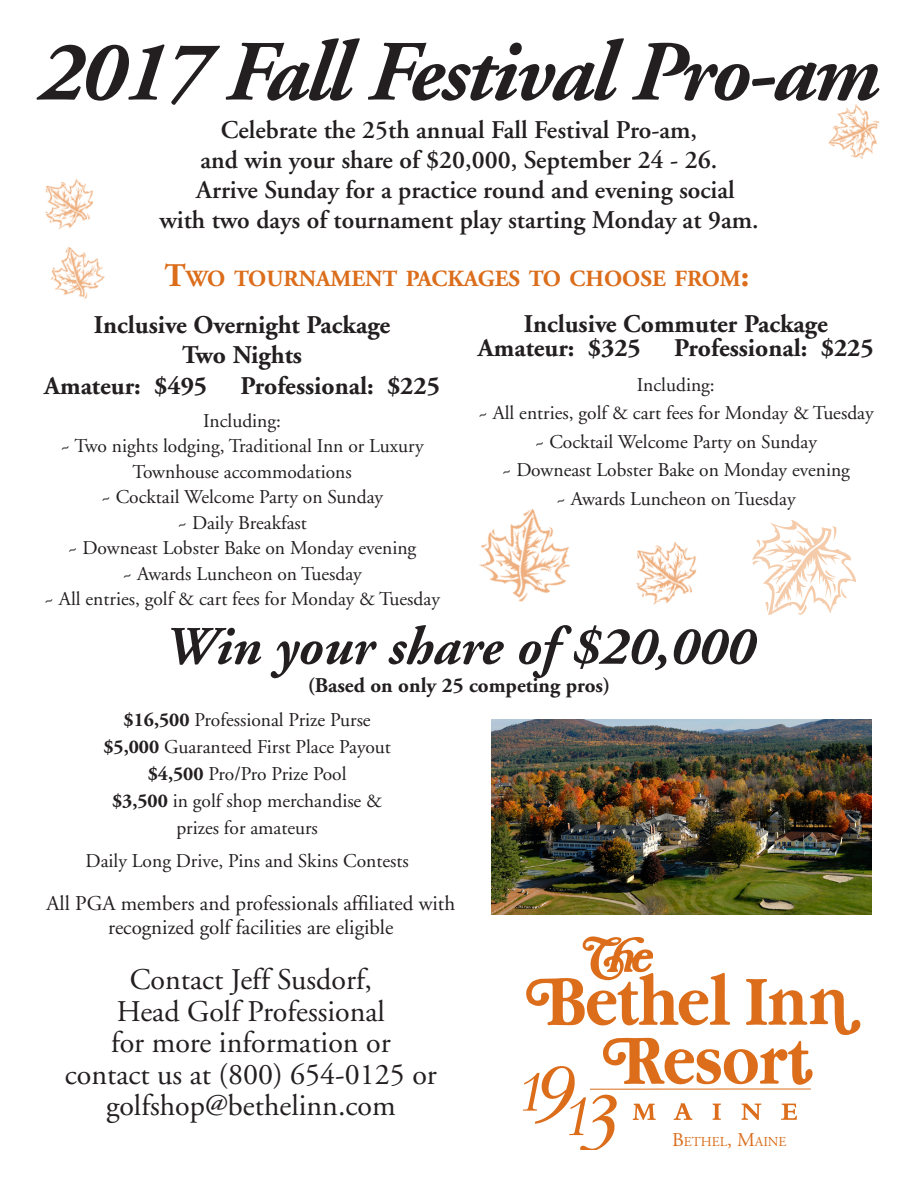
<style>
.page{position:relative;width:918px;height:1188px;background:#fff}
.page>*{position:absolute;margin:0;border:0;box-sizing:border-box;transform-origin:0 0}
.t1{font:italic 700 85.5px "Adobe Garamond";letter-spacing:-.03em;color:#231f20}
.t2{font:italic 700 54px "Adobe Garamond";color:#231f20}
.t3{font:30px "Adobe Garamond";color:#231f20}
.t4{font:600 25.5px "Adobe Garamond";color:#231f20}
.t5{font:700 25.5px "Adobe Garamond";color:#231f20}
.t6{font:700 23.1px "Adobe Garamond";color:#db6d1b}
.t7{font:21px/24px "Adobe Garamond";color:#231f20;text-align:center}
.t8{font:700 21px "Adobe Garamond";color:#231f20}
.t9{font:19.5px/25.5px "Adobe Garamond";color:#231f20;text-align:center}
.t10{font:13.65px "Adobe Garamond";color:#db6d1b}
.s1{font-size:33px}
.s2{font-weight:700}
.s3{font-size:19.5px}
</style>
<div class="page">
<img style="left:45px;top:179px;width:49px;height:50px">
<img style="left:752px;top:520px;width:104px;height:95px">
<img style="left:50px;top:247px;width:55px;height:52px">
<img style="left:828px;top:104px;width:52px;height:55px">
<img style="left:492px;top:720px;width:379px;height:194px">
<img style="left:522px;top:936px;width:339px;height:214px">
<img style="left:636px;top:541px;width:61px;height:64px">
<img style="left:479px;top:509px;width:91px;height:93px">
<p class="t1" style="left:38px;top:26px;width:843px">2017 Fall Festival Pro-am</p>
<p class="t4" style="left:221px;top:115px;width:478px">Celebrate the 25th annual Fall Festival Pro-am,</p>
<p class="t4" style="left:201px;top:145px;width:518px">and win your share of $20,000, September 24 - 26.</p>
<p class="t4" style="left:196px;top:175px;width:540px">Arrive Sunday for a practice round and evening social</p>
<p class="t4" style="left:159px;top:205px;width:601px">with two days of tournament play starting Monday at 9am.</p>
<p class="t6" style="left:164px;top:266px;width:587px"><span class="s1">T</span>WO TOURNAMENT PACKAGES TO CHOOSE FROM<span class="s1">:</span></p>
<p class="t5" style="left:94px;top:311px;width:298px">Inclusive Overnight Package</p>
<p class="t5" style="left:182px;top:341px;width:121px">Two Nights</p>
<p class="t5" style="left:44px;top:372px;width:164px">Amateur: $495</p>
<p class="t5" style="left:240px;top:372px;width:201px">Professional: $225</p>
<p class="t9" style="left:203px;top:408px;width:79px">Including:</p>
<p class="t9" style="left:61px;top:434px;width:365px">~ Two nights lodging, Traditional Inn or Luxury<br>Townhouse accommodations</p>
<p class="t9" style="left:101px;top:485px;width:284px">~ Cocktail Welcome Party on Sunday</p>
<p class="t9" style="left:177px;top:510px;width:131px">~ Daily Breakfast</p>
<p class="t9" style="left:68px;top:536px;width:350px">~ Downeast Lobster Bake on Monday evening</p>
<p class="t9" style="left:122px;top:561px;width:241px">~ Awards Luncheon on Tuesday</p>
<p class="t9" style="left:44px;top:587px;width:397px">~ All entries, golf &amp; cart fees for Monday &amp; Tuesday</p>
<p class="t5" style="left:524px;top:310px;width:305px">Inclusive Commuter Package</p>
<p class="t5" style="left:478px;top:334px;width:164px">Amateur: $325</p>
<p class="t5" style="left:674px;top:334px;width:201px">Professional: $225</p>
<p class="t9" style="left:637px;top:372px;width:79px">Including:</p>
<p class="t9" style="left:478px;top:401px;width:397px">~ All entries, golf &amp; cart fees for Monday &amp; Tuesday</p>
<p class="t9" style="left:535px;top:429px;width:284px">~ Cocktail Welcome Party on Sunday</p>
<p class="t9" style="left:502px;top:458px;width:350px">~ Downeast Lobster Bake on Monday evening</p>
<p class="t9" style="left:556px;top:486px;width:241px">~ Awards Luncheon on Tuesday</p>
<p class="t2" style="left:164px;top:617px;width:592px">Win your share of $20,000</p>
<p class="t8" style="left:308px;top:674px;width:304px">(Based on only 25 competing pros)</p>
<p class="t9" style="left:124px;top:708px;width:249px"><span class="s2">$16,500</span> Professional Prize Purse</p>
<p class="t9" style="left:103px;top:735px;width:289px"><span class="s2">$5,000</span> Guaranteed First Place Payout</p>
<p class="t9" style="left:148px;top:762px;width:200px"><span class="s2">$4,500</span> Pro/Pro Prize Pool</p>
<p class="t9" style="left:112px;top:789px;width:272px"><span class="s2">$3,500</span> in golf shop merchandise &amp;</p>
<p class="t9" style="left:176px;top:816px;width:143px">prizes for amateurs</p>
<p class="t9" style="left:86px;top:849px;width:325px">Daily Long Drive, Pins and Skins Contests</p>
<p class="t7" style="left:47px;top:892px;width:410px">All PGA members and professionals affiliated with recognized golf facilities are eligible</p>
<p class="t3" style="left:130px;top:964px;width:244px">Contact Jeff Susdorf,</p>
<p class="t3" style="left:117px;top:995px;width:270px">Head Golf Professional</p>
<p class="t3" style="left:111px;top:1027px;width:281px">for more information or</p>
<p class="t3" style="left:65px;top:1058px;width:374px">contact us at (800) 654-0125 or</p>
<p class="t3" style="left:106px;top:1090px;width:291px">golfshop@bethelinn.com</p>
<p class="t10" style="left:672px;top:1135px;width:116px"><span class="s3">B</span>ETHEL<span class="s3">, M</span>AINE</p>
</div>
